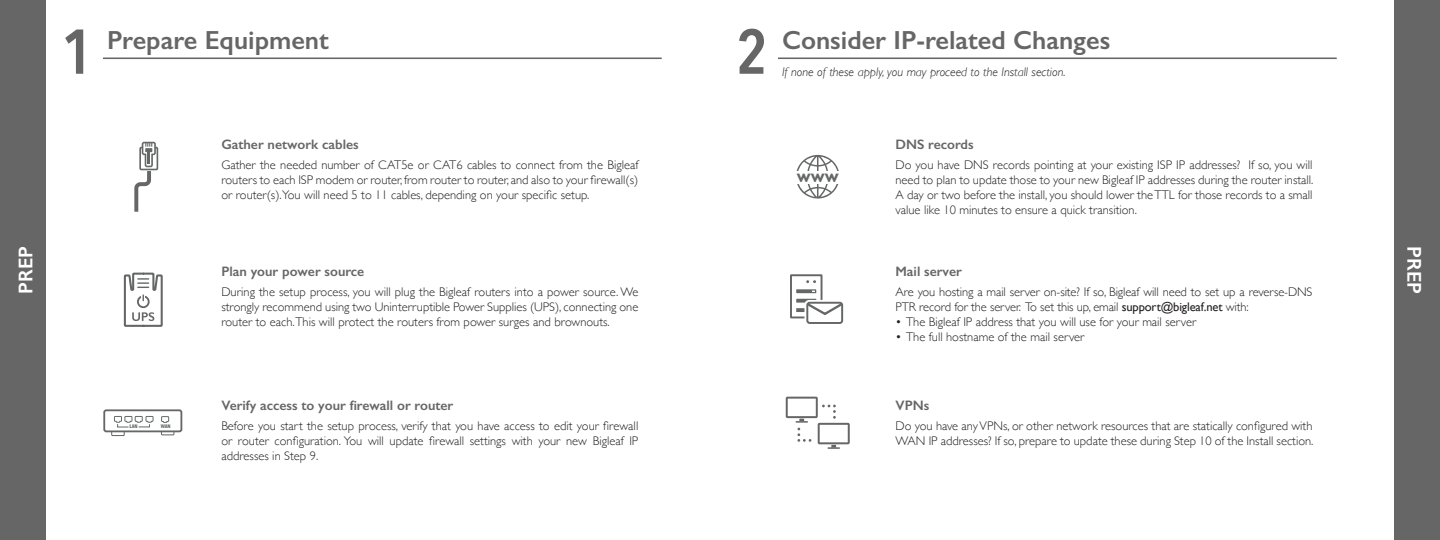
<style>
.page{position:relative;width:1440px;height:540px;background:#fff}
.page>*{position:absolute;margin:0;border:0;box-sizing:border-box;transform-origin:0 0}
.t1{font:600 62.5px "Avenir Next Condensed";color:#666}
.t2{font:600 26.25px "Gill Sans";color:#666}
.t3{font:600 20px "Gill Sans";color:#fff}
.t4{font:700 17.88px "Gill Sans";color:#656666}
.Prep_headings{font:600 13.75px "Gill Sans";color:#666}
.Prep_text_light{font:300 12.5px/15px "Gill Sans";color:#231f20;text-align:justify}
.t5{font:italic 300 12.5px "Gill Sans";color:#231f20}
.t6{font:700 5.25px "Avenir Next Condensed";color:#656666}
.s1{font-weight:400}
</style>
<div class="page">
<div style="left:0;top:0;width:45px;height:540px;background:#666"></div>
<hr style="left:103px;top:58px;width:559px;height:1px;background:#666">
<div style="left:1395px;top:0;width:45px;height:540px;background:#666"></div>
<hr style="left:778px;top:58px;width:559px;height:1px;background:#666">
<div style="left:161px;top:426px;width:13px;height:9px;border:1px solid #656666"></div>
<div style="left:111px;top:427px;width:14px;height:9px;border:1px solid #656666"></div>
<div style="left:104px;top:410px;width:77px;height:21px;background:#fff;border-radius:2px"></div>
<div style="left:103px;top:409px;width:79px;height:23px;border:2px solid #656666;border-radius:2px"></div>
<svg style="left:161px;top:416px;width:8px;height:7px"></svg>
<svg style="left:114px;top:416px;width:40px;height:12px"></svg>
<svg style="left:786px;top:397px;width:64px;height:52px"></svg>
<div style="left:139px;top:147px;width:19px;height:23px;border:2px solid #656666"></div>
<svg style="left:134px;top:142px;width:22px;height:70px"></svg>
<svg style="left:796px;top:155px;width:43px;height:44px"></svg>
<div style="left:795px;top:171px;width:45px;height:13px;background:#fff"></div>
<svg style="left:124px;top:273px;width:39px;height:54px"></svg>
<div style="left:790px;top:274px;width:32px;height:44px;border:2px solid #656666"></div>
<div style="left:796px;top:298px;width:21px;height:5px;background:#656666"></div>
<div style="left:795px;top:297px;width:23px;height:7px;border:1px solid #fff"></div>
<div style="left:796px;top:307px;width:21px;height:6px;background:#656666"></div>
<div style="left:795px;top:307px;width:23px;height:6px;border:1px solid #fff"></div>
<svg style="left:806px;top:280px;width:10px;height:3px"></svg>
<div style="left:796px;top:289px;width:21px;height:5px;background:#656666"></div>
<div style="left:795px;top:288px;width:23px;height:7px;border:1px solid #fff"></div>
<div style="left:804px;top:300px;width:41px;height:25px;background:#fff;border-radius:5px"></div>
<div style="left:806px;top:302px;width:37px;height:22px;border:2px solid #656666;border-radius:2px"></div>
<svg style="left:805px;top:301px;width:39px;height:16px"></svg>
<p class="t1" style="left:62px;top:-2px;width:33px">1</p>
<p class="t2" style="left:107px;top:24px;width:223px">Prepare Equipment</p>
<p class="Prep_headings" style="left:221px;top:136px;width:139px">Gather network cables</p>
<p class="Prep_text_light" style="left:221px;top:157px;width:419px">Gather the needed number of CAT5e or CAT6 cables to connect from the Bigleaf routers to each ISP modem or router, from router to router, and also to your firewall(s) or router(s).You will need 5 to 11 cables, depending on your specific setup.</p>
<p class="t1" style="left:737px;top:-2px;width:33px">2</p>
<p class="t2" style="left:782px;top:24px;width:330px">Consider IP-related Changes</p>
<p class="t5" style="left:782px;top:65px;width:285px">If none of these apply, you may proceed to the Install section.</p>
<p class="t4" style="left:797px;top:165px;width:43px">www</p>
<p class="Prep_headings" style="left:896px;top:136px;width:80px">DNS records</p>
<p class="Prep_text_light" style="left:896px;top:157px;width:420px">Do you have DNS records pointing at your existing ISP IP addresses? If so, you will need to plan to update those to your new Bigleaf IP addresses during the router install.<br>A day or two before the install, you should lower the TTL for those records to a small value like 10 minutes to ensure a quick transition.</p>
<p class="t3" style="left:14px;top:294px;width:49px;rotate:-90deg">PREP</p>
<p class="t3" style="left:1426px;top:246px;width:49px;rotate:90deg">PREP</p>
<p class="Prep_headings" style="left:221px;top:263px;width:145px">Plan your power source</p>
<p class="Prep_text_light" style="left:221px;top:284px;width:419px">During the setup process, you will plug the Bigleaf routers into a power source. We strongly recommend using two Uninterruptible Power Supplies (UPS), connecting one router to each.This will protect the routers from power surges and brownouts.</p>
<p class="Prep_headings" style="left:896px;top:263px;width:68px">Mail server</p>
<p class="Prep_text_light" style="left:896px;top:284px;width:419px">Are you hosting a mail server on-site? If so, Bigleaf will need to set up a reverse-DNS<br>PTR record for the server. To set this up, email <span class="s1">support@bigleaf.net</span> with:</p>
<p class="Prep_text_light" style="left:896px;top:314px;width:302px">• The Bigleaf IP address that you will use for your mail server</p>
<p class="Prep_text_light" style="left:896px;top:329px;width:190px">• The full hostname of the mail server</p>
<p class="t6" style="left:130px;top:423px;width:10px">LAN</p>
<p class="t6" style="left:161px;top:423px;width:12px">WAN</p>
<p class="Prep_headings" style="left:221px;top:397px;width:233px">Verify access to your firewall or router</p>
<p class="Prep_text_light" style="left:221px;top:418px;width:419px">Before you start the setup process, verify that you have access to edit your firewall or router configuration. You will update firewall settings with your new Bigleaf IP addresses in Step 9.</p>
<p class="Prep_headings" style="left:896px;top:397px;width:35px">VPNs</p>
<p class="Prep_text_light" style="left:896px;top:418px;width:420px">Do you have any VPNs, or other network resources that are statically configured with<br>WAN IP addresses? If so, prepare to update these during Step 10 of the Install section.</p>
</div>
